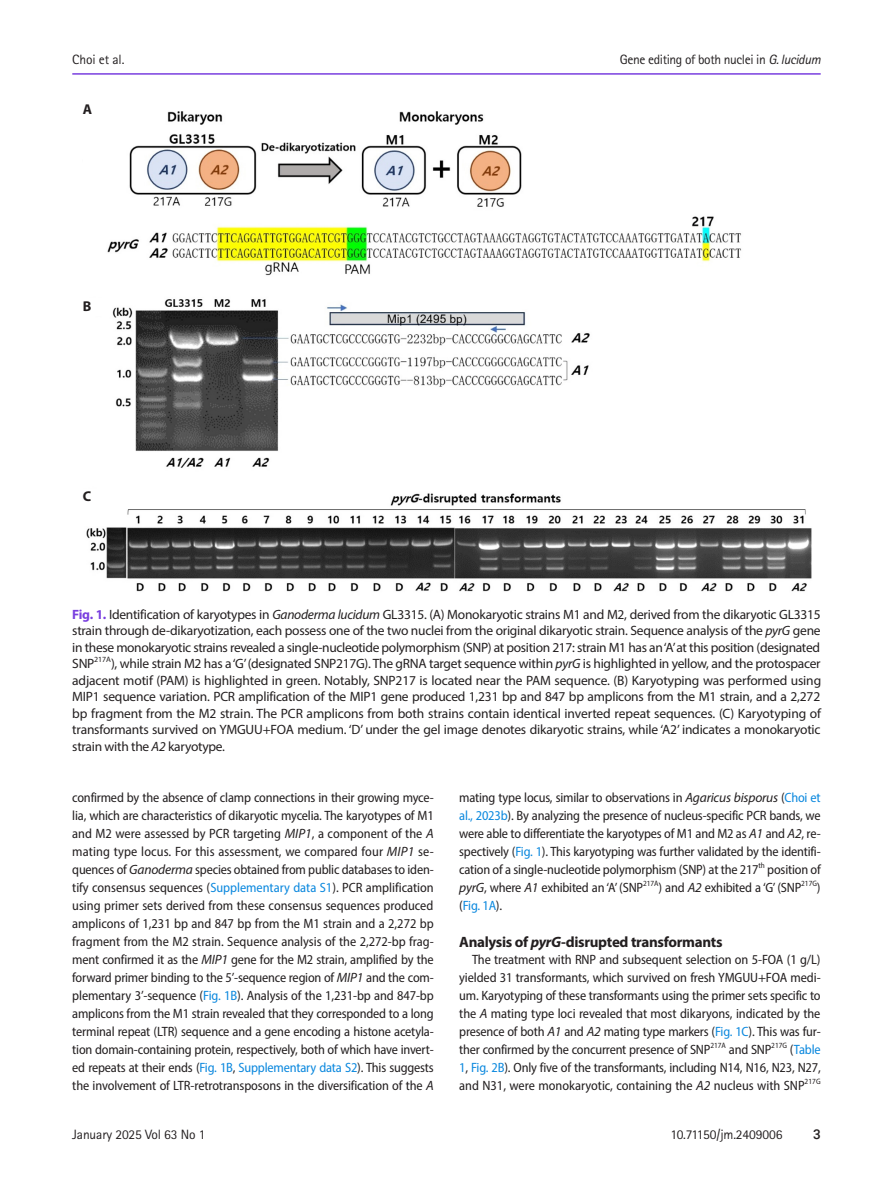
<style>
.page{position:relative;width:893px;height:1191px;background:#fff}
.page>*{position:absolute;margin:0;border:0;box-sizing:border-box;transform-origin:0 0}
.t1{font:700 15px "Myriad Pro";letter-spacing:-.02em;color:#231f20}
.fig-caption{font:700 14.25px "Myriad Pro";color:#231f20}
.body{font:semi-condensed 13.5px/18px "Myriad Pro";letter-spacing:-.015em;color:#231f20;text-align:justify}
.fig-caption-2{font:13.5px/16.5px "Myriad Pro";letter-spacing:-.025em;color:#231f20;text-align:justify}
.t2{font:13.5px "Rotis Sans Serif Std";letter-spacing:-.01em;color:#231f20}
.t3{font:13.5px "Rotis Sans Serif Std";letter-spacing:-.03em;color:#231f20}
.body-2{font:semi-condensed 13.5px "Myriad Pro";color:#0b88de}
.t4{font:500 13.5px "Roboto";color:#231f20}
.body-3{font:semi-condensed 7.8px "Myriad Pro";color:#231f20}
.fig-caption-3{font:7.8px "Myriad Pro";color:#231f20}
.s1{font-style:italic}
.s2{font-weight:700;color:#793fdf}
.s3{font-style:italic;font-stretch:normal}
.s4{color:#0b88de}
.s5{color:#231f20}
</style>
<div class="page">
<img style="left:86px;top:111px;width:726px;height:481px">
<div style="left:83px;top:102px;width:28px;height:85px;background:#fff"></div>
<div style="left:83px;top:298px;width:28px;height:18px;background:#fff"></div>
<div style="left:83px;top:489px;width:28px;height:17px;background:#fff"></div>
<hr style="left:72px;top:73px;width:749px;height:2px;background:#793fdf">
<p class="t2" style="left:72px;top:51px;width:54px">Choi et al.</p>
<p class="t3" style="left:620px;top:51px;width:202px">Gene editing of both nuclei in <span class="s1">G. lucidum</span></p>
<p class="fig-caption" style="left:83px;top:100px;width:11px">A</p>
<p class="fig-caption" style="left:83px;top:296px;width:10px">B</p>
<p class="fig-caption" style="left:83px;top:486px;width:10px">C</p>
<p class="fig-caption-2" style="left:72px;top:605px;width:750px"><span class="s2">Fig. 1.</span> Identification of karyotypes in <span class="s1">Ganoderma lucidum</span> GL3315. (A) Monokaryotic strains M1 and M2, derived from the dikaryotic GL3315 strain through de-dikaryotization, each possess one of the two nuclei from the original dikaryotic strain. Sequence analysis of the <span class="s1">pyrG</span> gene in these monokaryotic strains revealed a single-nucleotide polymorphism (SNP) at position 217: strain M1 has an ‘A’ at this position (designated SNP</p>
<p class="fig-caption-3" style="left:94px;top:654px;width:18px">217A</p>
<p class="fig-caption-2" style="left:72px;top:655px;width:750px;text-indent:39px">), while strain M2 has a ‘G’ (designated SNP217G). The gRNA target sequence within <span class="s1">pyrG</span> is highlighted in yellow, and the protospacer adjacent motif (PAM) is highlighted in green. Notably, SNP217 is located near the PAM sequence. (B) Karyotyping was performed using MIP1 sequence variation. PCR amplification of the MIP1 gene produced 1,231 bp and 847 bp amplicons from the M1 strain, and a 2,272 bp fragment from the M2 strain. The PCR amplicons from both strains contain identical inverted repeat sequences. (C) Karyotyping of transformants survived on YMGUU+FOA medium. ‘D’ under the gel image denotes dikaryotic strains, while ‘A2’ indicates a monokaryotic strain with the <span class="s1">A2</span> karyotype.</p>
<p class="body" style="left:72px;top:788px;width:363px">confirmed by the absence of clamp connections in their growing myce&shy;lia, which are characteristics of dikaryotic mycelia. The karyotypes of M1 and M2 were assessed by PCR targeting <span class="s3">MIP1</span>, a component of the <span class="s3">A </span>mating type locus. For this assessment, we compared four <span class="s3">MIP1</span> se&shy;quences of <span class="s3">Ganoderma</span> species obtained from public databases to iden&shy;tify consensus sequences (<span class="s4">Supplementary data S1</span>). PCR amplification using primer sets derived from these consensus sequences produced amplicons of 1,231 bp and 847 bp from the M1 strain and a 2,272 bp fragment from the M2 strain. Sequence analysis of the 2,272-bp frag&shy;ment confirmed it as the <span class="s3">MIP1</span> gene for the M2 strain, amplified by the forward primer binding to the 5’-sequence region of <span class="s3">MIP1</span> and the com&shy;plementary 3’-sequence (<span class="s4">Fig. 1B</span>). Analysis of the 1,231-bp and 847-bp amplicons from the M1 strain revealed that they corresponded to a long terminal repeat (LTR) sequence and a gene encoding a histone acetyla&shy;tion domain-containing protein, respectively, both of which have invert&shy;ed repeats at their ends (<span class="s4">Fig. 1B</span>, <span class="s4">Supplementary data S2</span>). This suggests the involvement of LTR-retrotransposons in the diversification of the <span class="s3">A</span></p>
<p class="body" style="left:459px;top:788px;width:363px">mating type locus, similar to observations in <span class="s3">Agaricus bisporus</span> (<span class="s4">Choi et al., 2023b</span>). By analyzing the presence of nucleus-specific PCR bands, we were able to differentiate the karyotypes of M1 and M2 as <span class="s3">A1</span> and <span class="s3">A2</span>, re&shy;spectively (<span class="s4">Fig. 1</span>). This karyotyping was further validated by the identifi&shy;cation of a single-nucleotide polymorphism (SNP) at the 217</p>
<p class="body-3" style="left:758px;top:860px;width:8px">th</p>
<p class="body" style="left:767px;top:860px;width:55px">position of</p>
<p class="body" style="left:459px;top:878px;width:186px"><span class="s3">pyrG</span>, where <span class="s3">A1</span> exhibited an ‘A’ (SNP</p>
<p class="body-3" style="left:643px;top:878px;width:17px">217A</p>
<p class="body" style="left:659px;top:878px;width:144px">) and <span class="s3">A2</span> exhibited a ‘G’ (SNP</p>
<p class="body-3" style="left:801px;top:878px;width:17px">217G</p>
<p class="body" style="left:817px;top:878px;width:5px">)</p>
<p class="body-2" style="left:459px;top:897px;width:44px"><span class="s5">(</span>Fig. 1A<span class="s5">).</span></p>
<p class="t1" style="left:459px;top:932px;width:265px">Analysis of <span class="s1">pyrG</span>-disrupted transformants</p>
<p class="body" style="left:459px;top:950px;width:363px;text-indent:13px">The treatment with RNP and subsequent selection on 5-FOA (1 g/L) yielded 31 transformants, which survived on fresh YMGUU+FOA medi&shy;um. Karyotyping of these transformants using the primer sets specific to the <span class="s3">A</span> mating type loci revealed that most dikaryons, indicated by the presence of both <span class="s3">A1</span> and <span class="s3">A2</span> mating type markers (<span class="s4">Fig. 1C</span>). This was fur&shy;ther confirmed by the concurrent presence of SNP</p>
<p class="body-3" style="left:710px;top:1040px;width:17px">217A</p>
<p class="body" style="left:729px;top:1040px;width:44px">and SNP</p>
<p class="body-3" style="left:771px;top:1040px;width:17px">217G</p>
<p class="body" style="left:459px;top:1040px;width:363px;text-indent:331px">(<span class="s4">Table 1</span>, <span class="s4">Fig. 2B</span>). Only five of the transformants, including N14, N16, N23, N27, and N31, were monokaryotic, containing the <span class="s3">A2</span> nucleus with SNP</p>
<p class="body-3" style="left:805px;top:1076px;width:18px">217G</p>
<p class="t2" style="left:72px;top:1126px;width:135px">January 2025 Vol 63 No 1</p>
<p class="t2" style="left:671px;top:1126px;width:113px">10.71150/jm.2409006</p>
<p class="t4" style="left:813px;top:1124px;width:9px">3</p>
</div>
